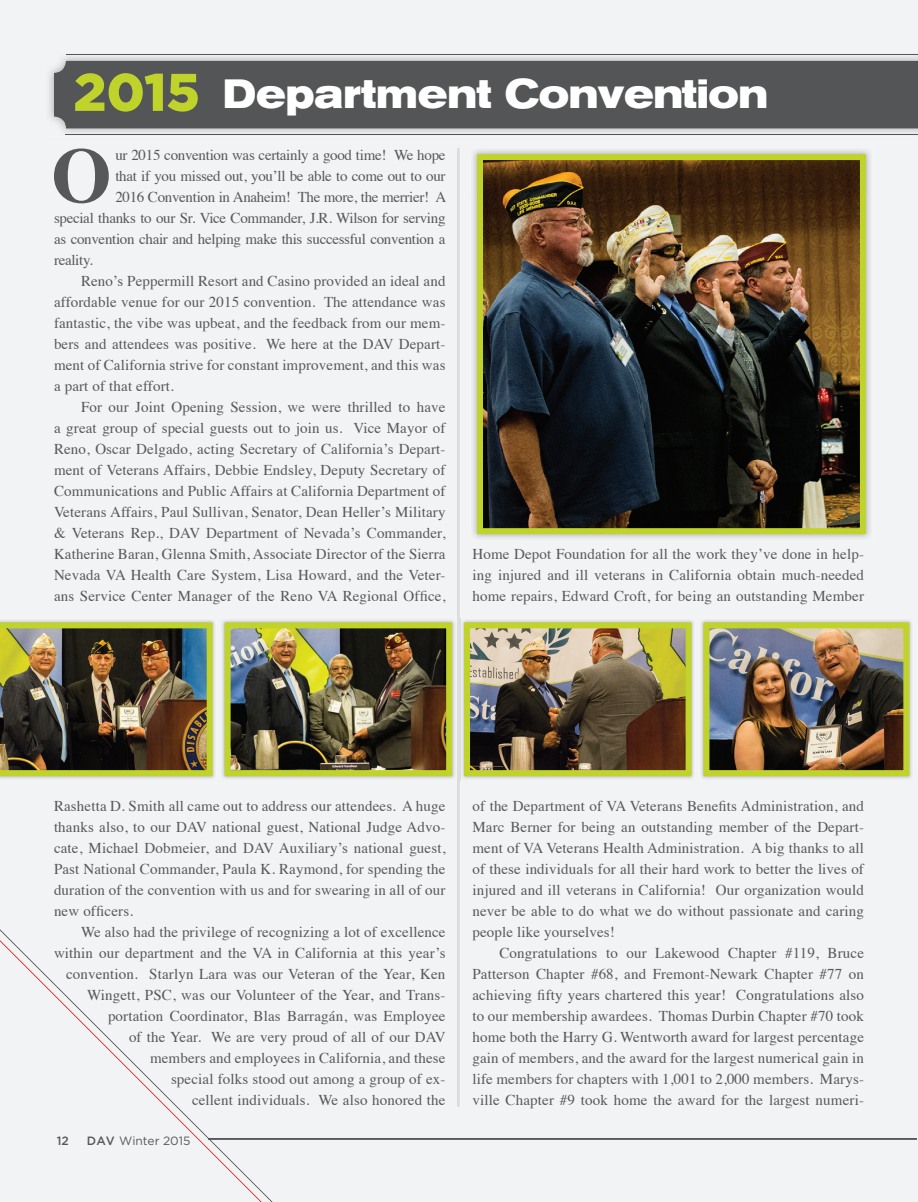
<style>
.page{position:relative;width:918px;height:1202px;background:#fff}
.page>*{position:absolute;margin:0;border:0;box-sizing:border-box;transform-origin:0 0}
.t1{font:700 77.1px "Times";color:#57585a}
.t2{font:700 expanded 40.5px "Akzidenz Grotesk BE";letter-spacing:-.005em;color:#fff;scale:.9 1}
.t3{font:15px/21px "Times";letter-spacing:.01em;color:#57585a;text-align:justify}
.t4{font:15px "Times";letter-spacing:-.02em;color:#57585a}
.t5{font:12px "Gotham";color:#57585a}
.t6{font:500 12px "Gotham";color:#57585a}
.s1{font-family:"Gotham";font-weight:900;font-stretch:normal;font-size:52.8px;color:#c0d32b}
.s2{font-weight:500}
</style>
<div class="page">
<div style="left:0;top:0;width:918px;height:1201px;background:#f2f3f4"></div>
<div style="left:0;top:929px;width:273px;height:273px;background:#f2f3f4"></div>
<div style="left:0;top:940px;width:262px;height:262px;background:#f2f3f4"></div>
<svg style="left:208px;top:1138px;width:709px;height:1px"></svg>
<img style="left:46px;top:53px;width:872px;height:83px">
<div style="left:54px;top:61px;width:864px;height:67px;background:#545557"></div>
<hr style="left:67px;top:54px;width:851px;height:1px;background:#545557">
<hr style="left:66px;top:134px;width:852px;height:1px;background:#545557">
<hr style="left:458px;top:148px;width:2px;height:959px;background:#dcdddf">
<img style="left:0;top:618px;width:217px;height:162px">
<img style="left:0;top:622px;width:213px;height:154px">
<img style="left:221px;top:618px;width:235px;height:162px">
<img style="left:232px;top:629px;width:213px;height:140px">
<div style="left:225px;top:622px;width:227px;height:154px;border:6px solid #c0d32b"></div>
<img style="left:700px;top:618px;width:213px;height:162px">
<img style="left:710px;top:629px;width:192px;height:140px">
<div style="left:703px;top:622px;width:206px;height:154px;border:6px solid #c0d32b"></div>
<img style="left:460px;top:618px;width:235px;height:162px">
<img style="left:471px;top:629px;width:214px;height:140px">
<div style="left:464px;top:622px;width:228px;height:154px;border:6px solid #c0d32b"></div>
<img style="left:471px;top:148px;width:401px;height:48px">
<img style="left:471px;top:196px;width:49px;height:344px">
<img style="left:823px;top:196px;width:49px;height:344px">
<img style="left:520px;top:534px;width:303px;height:6px">
<img style="left:484px;top:161px;width:375px;height:366px">
<div style="left:477px;top:154px;width:389px;height:380px;border:6px solid #c0d32b"></div>
<p class="t2" style="left:73px;top:70px;width:773px"><span class="s1">2015</span> Department Convention</p>
<p class="t1" style="left:52px;top:102px;width:62px">O</p>
<p class="t4" style="left:115px;top:141px;width:332px">ur 2015 convention was certainly a good time! We hope</p>
<p class="t4" style="left:115px;top:162px;width:332px">that if you missed out, you’ll be able to come out to our</p>
<p class="t4" style="left:115px;top:183px;width:332px">2016 Convention in Anaheim! The more, the merrier! A</p>
<p class="t4" style="left:54px;top:204px;width:393px">special thanks to our Sr. Vice Commander, J.R. Wilson for serving</p>
<p class="t4" style="left:54px;top:225px;width:393px">as convention chair and helping make this successful convention a</p>
<p class="t4" style="left:54px;top:246px;width:41px">reality.</p>
<p class="t3" style="left:81px;top:269px;width:366px">Reno’s Peppermill Resort and Casino provided an ideal and</p>
<p class="t3" style="left:54px;top:290px;width:393px">affordable venue for our 2015 convention. The attendance was</p>
<p class="t3" style="left:54px;top:311px;width:393px">fantastic, the vibe was upbeat, and the feedback from our mem-</p>
<p class="t3" style="left:54px;top:332px;width:393px">bers and attendees was positive. We here at the DAV Depart-</p>
<p class="t3" style="left:54px;top:353px;width:393px">ment of California strive for constant improvement, and this was</p>
<p class="t3" style="left:54px;top:374px;width:121px">a part of that effort.</p>
<p class="t3" style="left:81px;top:395px;width:366px">For our Joint Opening Session, we were thrilled to have</p>
<p class="t3" style="left:54px;top:416px;width:393px">a great group of special guests out to join us. Vice Mayor of</p>
<p class="t3" style="left:54px;top:437px;width:393px">Reno, Oscar Delgado, acting Secretary of California’s Depart-</p>
<p class="t3" style="left:54px;top:458px;width:393px">ment of Veterans Affairs, Debbie Endsley, Deputy Secretary of</p>
<p class="t3" style="left:54px;top:479px;width:393px">Communications and Public Affairs at California Department of</p>
<p class="t3" style="left:54px;top:500px;width:393px">Veterans Affairs, Paul Sullivan, Senator, Dean Heller’s Military</p>
<p class="t3" style="left:54px;top:521px;width:393px">&amp; Veterans Rep., DAV Department of Nevada’s Commander,</p>
<p class="t3" style="left:54px;top:542px;width:393px">Katherine Baran, Glenna Smith, Associate Director of the Sierra</p>
<p class="t3" style="left:54px;top:563px;width:393px">Nevada VA Health Care System, Lisa Howard, and the Veter-</p>
<p class="t3" style="left:54px;top:584px;width:393px">ans Service Center Manager of the Reno VA Regional Office,</p>
<p class="t3" style="left:473px;top:542px;width:393px">Home Depot Foundation for all the work they’ve done in help&shy;ing injured and ill veterans in California obtain much-needed home repairs, Edward Croft, for being an outstanding Member</p>
<p class="t3" style="left:54px;top:794px;width:393px">Rashetta D. Smith all came out to address our attendees. A huge</p>
<p class="t3" style="left:54px;top:815px;width:393px">thanks also, to our DAV national guest, National Judge Advo-</p>
<p class="t3" style="left:54px;top:836px;width:393px">cate, Michael Dobmeier, and DAV Auxiliary’s national guest,</p>
<p class="t3" style="left:54px;top:857px;width:393px">Past National Commander, Paula K. Raymond, for spending the</p>
<p class="t3" style="left:54px;top:878px;width:393px">duration of the convention with us and for swearing in all of our</p>
<p class="t3" style="left:54px;top:899px;width:81px">new officers.</p>
<p class="t3" style="left:81px;top:920px;width:366px">We also had the privilege of recognizing a lot of excellence</p>
<p class="t3" style="left:54px;top:941px;width:393px">within our department and the VA in California at this year’s</p>
<p class="t3" style="left:66px;top:962px;width:381px">convention. Starlyn Lara was our Veteran of the Year, Ken</p>
<p class="t3" style="left:87px;top:983px;width:360px">Wingett, PSC, was our Volunteer of the Year, and Trans-</p>
<p class="t3" style="left:108px;top:1004px;width:339px">portation Coordinator, Blas Barragán, was Employee</p>
<p class="t3" style="left:129px;top:1025px;width:318px">of the Year. We are very proud of all of our DAV</p>
<p class="t3" style="left:150px;top:1046px;width:297px">members and employees in California, and these</p>
<p class="t3" style="left:171px;top:1067px;width:276px">special folks stood out among a group of ex-</p>
<p class="t3" style="left:192px;top:1088px;width:255px">cellent individuals. We also honored the</p>
<p class="t6" style="left:57px;top:1133px;width:14px">12</p>
<p class="t5" style="left:87px;top:1133px;width:105px"><span class="s2">DAV</span> Winter 2015</p>
<p class="t3" style="left:473px;top:794px;width:393px">of the Department of VA Veterans Benefits Administration, and</p>
<p class="t3" style="left:473px;top:815px;width:393px">Marc Berner for being an outstanding member of the Depart-</p>
<p class="t3" style="left:473px;top:836px;width:393px">ment of VA Veterans Health Administration. A big thanks to all</p>
<p class="t3" style="left:473px;top:857px;width:393px">of these individuals for all their hard work to better the lives of</p>
<p class="t3" style="left:473px;top:878px;width:393px">injured and ill veterans in California! Our organization would</p>
<p class="t3" style="left:473px;top:899px;width:393px">never be able to do what we do without passionate and caring</p>
<p class="t3" style="left:473px;top:920px;width:144px">people like yourselves!</p>
<p class="t3" style="left:500px;top:941px;width:366px">Congratulations to our Lakewood Chapter #119, Bruce</p>
<p class="t3" style="left:473px;top:962px;width:393px">Patterson Chapter #68, and Fremont-Newark Chapter #77 on</p>
<p class="t3" style="left:473px;top:983px;width:393px">achieving fifty years chartered this year! Congratulations also</p>
<p class="t3" style="left:473px;top:1004px;width:393px">to our membership awardees. Thomas Durbin Chapter #70 took</p>
<p class="t3" style="left:473px;top:1025px;width:393px">home both the Harry G. Wentworth award for largest percentage</p>
<p class="t3" style="left:473px;top:1046px;width:393px">gain of members, and the award for the largest numerical gain in</p>
<p class="t3" style="left:473px;top:1067px;width:393px">life members for chapters with 1,001 to 2,000 members. Marys-</p>
<p class="t3" style="left:473px;top:1088px;width:393px">ville Chapter #9 took home the award for the largest numeri-</p>
</div>
